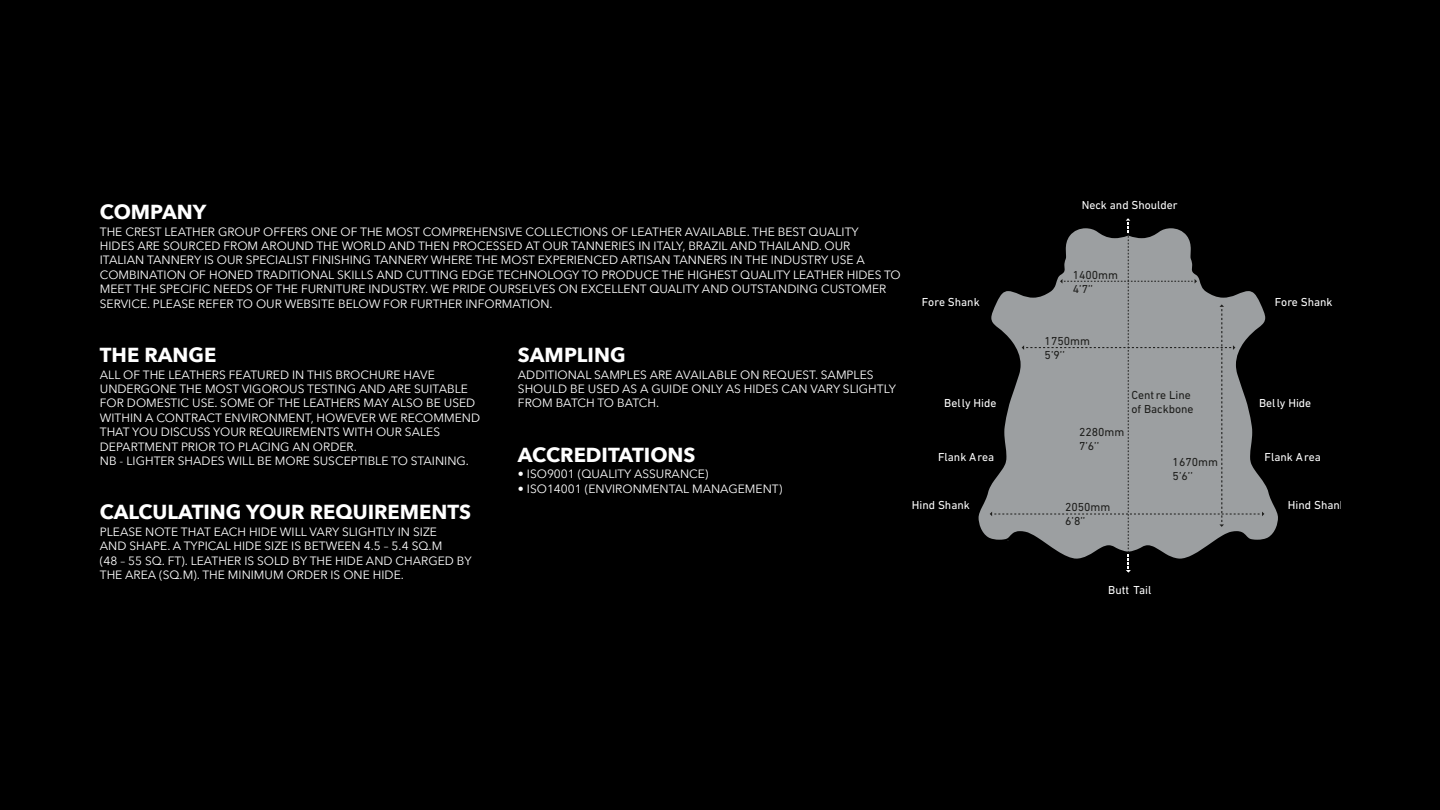
<style>
.page{position:relative;width:1440px;height:810px;background:#000}
.page>*{position:absolute;margin:0;border:0;box-sizing:border-box;transform-origin:0 0}
.t1{font:700 20.25px "Avenir Next";color:#fff}
.t2{font:12px/14.4px "Avenir Next";color:#fff}
.t3{font:11.77px "DIN Next LT Pro";color:#fff}
.t4{font:11.77px/14.2px "DIN Next LT Pro";color:#1d1d1b}
</style>
<div class="page">
<svg style="left:979px;top:312px;width:299px;height:227px"></svg>
<svg style="left:990px;top:218px;width:274px;height:354px"></svg>
<h1 class="t1" style="left:100px;top:194px;width:108px">COMPANY</h1>
<p class="t2" style="left:100px;top:224px;width:802px">THE CREST LEATHER GROUP OFFERS ONE OF THE MOST COMPREHENSIVE COLLECTIONS OF LEATHER AVAILABLE. THE BEST QUALITY<br>HIDES ARE SOURCED FROM AROUND THE WORLD AND THEN PROCESSED AT OUR TANNERIES IN ITALY, BRAZIL AND THAILAND. OUR<br>ITALIAN TANNERY IS OUR SPECIALIST FINISHING TANNERY WHERE THE MOST EXPERIENCED ARTISAN TANNERS IN THE INDUSTRY USE A COMBINATION OF HONED TRADITIONAL SKILLS AND CUTTING EDGE TECHNOLOGY TO PRODUCE THE HIGHEST QUALITY LEATHER HIDES TO MEET THE SPECIFIC NEEDS OF THE FURNITURE INDUSTRY. WE PRIDE OURSELVES ON EXCELLENT QUALITY AND OUTSTANDING CUSTOMER SERVICE. PLEASE REFER TO OUR WEBSITE BELOW FOR FURTHER INFORMATION.</p>
<h1 class="t1" style="left:100px;top:337px;width:118px">THE RANGE</h1>
<p class="t2" style="left:100px;top:367px;width:382px">ALL OF THE LEATHERS FEATURED IN THIS BROCHURE HAVE UNDERGONE THE MOST VIGOROUS TESTING AND ARE SUITABLE FOR DOMESTIC USE. SOME OF THE LEATHERS MAY ALSO BE USED WITHIN A CONTRACT ENVIRONMENT, HOWEVER WE RECOMMEND THAT YOU DISCUSS YOUR REQUIREMENTS WITH OUR SALES DEPARTMENT PRIOR TO PLACING AN ORDER.<br>NB - LIGHTER SHADES WILL BE MORE SUSCEPTIBLE TO STAINING.</p>
<h1 class="t1" style="left:100px;top:495px;width:373px">CALCULATING YOUR REQUIREMENTS</h1>
<p class="t2" style="left:100px;top:524px;width:373px">PLEASE NOTE THAT EACH HIDE WILL VARY SLIGHTLY IN SIZE<br>AND SHAPE. A TYPICAL HIDE SIZE IS BETWEEN 4.5 – 5.4 SQ.M<br>(48 – 55 SQ. FT). LEATHER IS SOLD BY THE HIDE AND CHARGED BY THE AREA (SQ.M). THE MINIMUM ORDER IS ONE HIDE.</p>
<h1 class="t1" style="left:518px;top:337px;width:109px">SAMPLING</h1>
<p class="t2" style="left:518px;top:367px;width:380px">ADDITIONAL SAMPLES ARE AVAILABLE ON REQUEST. SAMPLES<br>SHOULD BE USED AS A GUIDE ONLY AS HIDES CAN VARY SLIGHTLY<br>FROM BATCH TO BATCH.</p>
<h1 class="t1" style="left:518px;top:437px;width:179px">ACCREDITATIONS</h1>
<p class="t2" style="left:518px;top:466px;width:192px">• ISO9001 (QUALITY ASSURANCE)</p>
<p class="t2" style="left:518px;top:481px;width:266px">• ISO14001 (ENVIRONMENTAL MANAGEMENT)</p>
<p class="t3" style="left:1082px;top:198px;width:97px">Neck and Shoulder</p>
<p class="t4" style="left:1073px;top:268px;width:47px">1400mm<br>4’7’’</p>
<p class="t3" style="left:922px;top:295px;width:59px">Fore Shank</p>
<p class="t3" style="left:1275px;top:295px;width:59px">Fore Shank</p>
<p class="t4" style="left:1045px;top:334px;width:47px">1750mm<br>5’9’’</p>
<p class="t4" style="left:1131px;top:387px;width:64px">Cent re Line of Backbone</p>
<p class="t3" style="left:944px;top:396px;width:54px">Belly Hide</p>
<p class="t3" style="left:1259px;top:396px;width:54px">Belly Hide</p>
<p class="t4" style="left:1079px;top:425px;width:47px">2280mm<br>7’6’’</p>
<p class="t3" style="left:938px;top:450px;width:58px">Flank Area</p>
<p class="t3" style="left:1265px;top:450px;width:58px">Flank Area</p>
<p class="t3" style="left:912px;top:498px;width:60px">Hind Shank</p>
<p class="t3" style="left:1288px;top:498px;width:60px">Hind Shank</p>
<p class="t4" style="left:1173px;top:455px;width:47px">1670mm<br>5’6’’</p>
<p class="t4" style="left:1065px;top:500px;width:47px">2050mm<br>6’8’’</p>
<p class="t3" style="left:1108px;top:583px;width:45px">Butt Tail</p>
</div>
